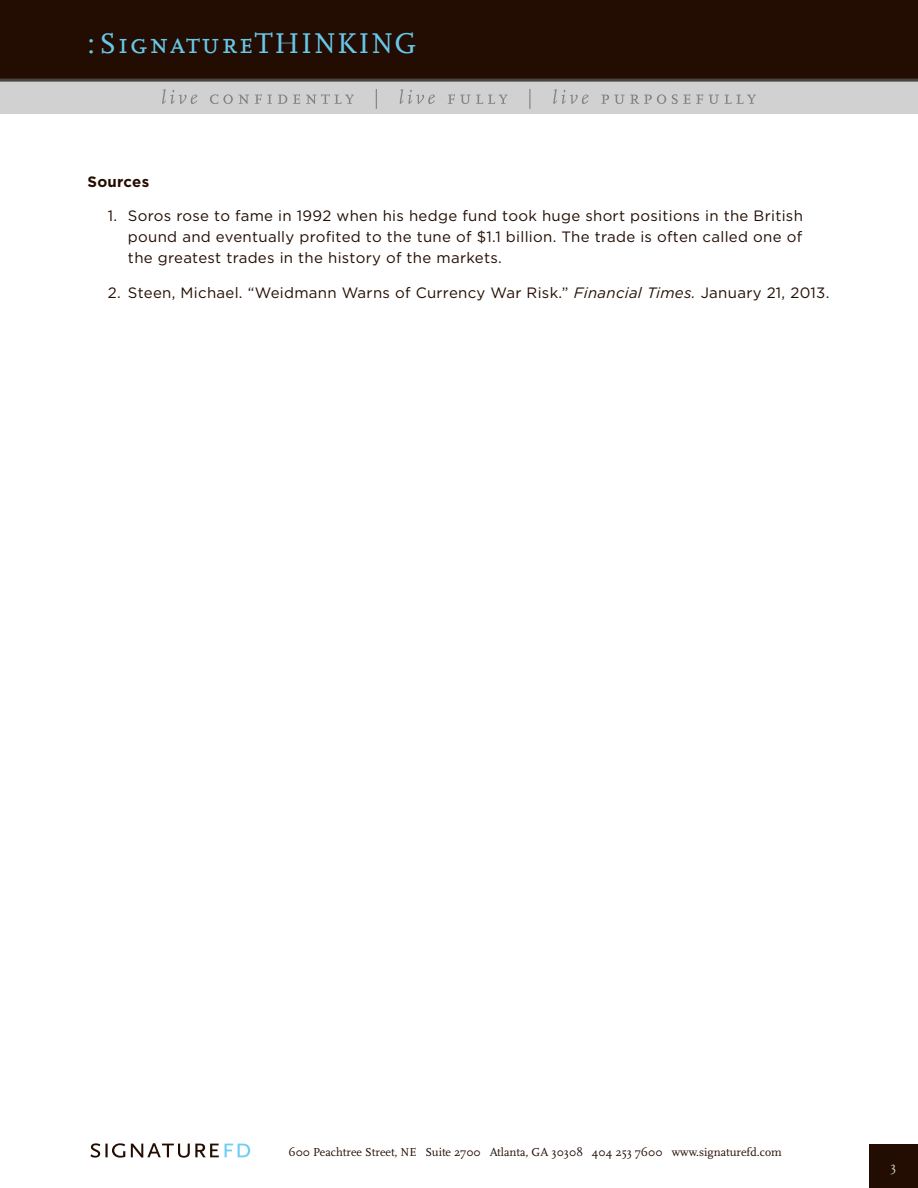
<style>
.page{position:relative;width:918px;height:1188px;background:#fff}
.page>*{position:absolute;margin:0;border:0;box-sizing:border-box;transform-origin:0 0}
.t1{font:30px "Scala Caps";letter-spacing:.05em;color:#67c8ea}
.t2{font:15px/21px "Gotham";letter-spacing:.02em;color:#230d02;text-align:justify}
.t3{font:700 15px "Gotham";letter-spacing:.02em;color:#230d02}
.t4{font:13.5px "Scala OT";color:#d1d1d1}
.t5{font:12px "Scala OT";color:#230d02}
.s1{font-style:italic}
</style>
<div class="page">
<div style="left:869px;top:1144px;width:49px;height:44px;background:#230d02"></div>
<div style="left:0;top:81px;width:918px;height:33px;background:#d1d1d1"></div>
<div style="left:0;top:0;width:918px;height:82px;background:#230d02"></div>
<svg style="left:90px;top:1143px;width:129px;height:15px"></svg>
<svg style="left:225px;top:1144px;width:25px;height:13px"></svg>
<svg style="left:162px;top:89px;width:594px;height:20px"></svg>
<h1 class="t1" style="left:87px;top:27px;width:331px">:SignatureTHINKING</h1>
<p class="t3" style="left:87px;top:172px;width:63px">Sources</p>
<p class="t2" style="left:128px;top:205px;width:677px;text-indent:-20px">1. Soros rose to fame in 1992 when his hedge fund took huge short positions in the British pound and eventually profited to the tune of $1.1 billion. The trade is often called one of the greatest trades in the history of the markets.</p>
<p class="t2" style="left:108px;top:282px;width:723px">2. Steen, Michael. “Weidmann Warns of Currency War Risk.” <span class="s1">Financial Times.</span> January 21, 2013.</p>
<p class="t5" style="left:288px;top:1145px;width:495px">600 Peachtree Street, NE Suite 2700 Atlanta, GA 30308 404 253 7600 www.signaturefd.com</p>
<p class="t4" style="left:891px;top:1159px;width:7px">3</p>
</div>
